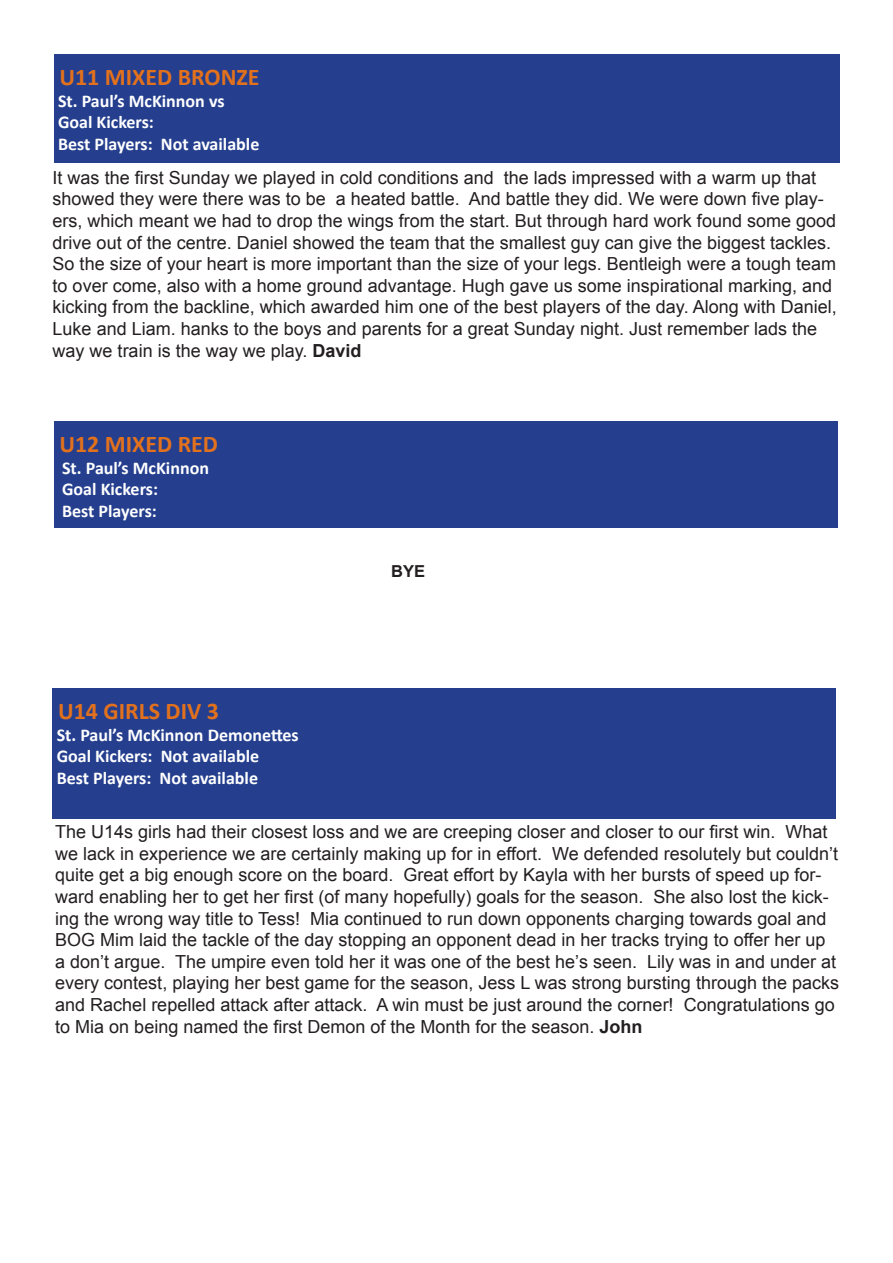
<style>
.page{position:relative;width:893px;height:1263px;background:#fff}
.page>*{position:absolute;margin:0;border:0;box-sizing:border-box;transform-origin:0 0}
.t1{font:700 24px "Calibri";color:#e2711d}
.t2{font:18px/21.6px "Arial";color:#231f20}
.t3{font:700 18px/21.6px "Calibri";color:#fff}
.t4{font:700 16.5px "Arial";color:#231f20}
.s1{font-weight:700}
</style>
<div class="page">
<div style="left:54px;top:54px;width:786px;height:108px;background:#253f8e"></div>
<div style="left:54px;top:421px;width:783px;height:107px;background:#253f8e"></div>
<div style="left:53px;top:688px;width:783px;height:131px;background:#253f8e"></div>
<h1 class="t1" style="left:59px;top:62px;width:202px">U11 MIXED BRONZE</h1>
<p class="t3" style="left:58px;top:90px;width:203px">St. Paul’s McKinnon vs<br>Goal Kickers:<br>Best Players: Not available</p>
<p class="t2" style="left:53px;top:167px;width:786px">It was the first Sunday we played in cold conditions and the lads impressed with a warm up that showed they were there was to be a heated battle. And battle they did. We were down five play&shy;ers, which meant we had to drop the wings from the start. But through hard work found some good drive out of the centre. Daniel showed the team that the smallest guy can give the biggest tackles.<br>So the size of your heart is more important than the size of your legs. Bentleigh were a tough team to over come, also with a home ground advantage. Hugh gave us some inspirational marking, and kicking from the backline, which awarded him one of the best players of the day. Along with Daniel, Luke and Liam. hanks to the boys and parents for a great Sunday night. Just remember lads the way we train is the way we play. <span class="s1">David</span></p>
<h1 class="t1" style="left:59px;top:429px;width:160px">U12 MIXED RED</h1>
<p class="t3" style="left:62px;top:457px;width:148px">St. Paul’s McKinnon<br>Goal Kickers:<br>Best Players:</p>
<h1 class="t1" style="left:58px;top:696px;width:162px">U14 GIRLS DIV 3</h1>
<p class="t3" style="left:57px;top:724px;width:244px">St. Paul’s McKinnon Demonettes<br>Goal Kickers: Not available<br>Best Players: Not available</p>
<p class="t4" style="left:391px;top:561px;width:35px">BYE</p>
<p class="t2" style="left:55px;top:821px;width:785px">The U14s girls had their closest loss and we are creeping closer and closer to our first win. What we lack in experience we are certainly making up for in effort. We defended resolutely but couldn’t quite get a big enough score on the board. Great effort by Kayla with her bursts of speed up for&shy;ward enabling her to get her first (of many hopefully) goals for the season. She also lost the kick&shy;ing the wrong way title to Tess! Mia continued to run down opponents charging towards goal and BOG Mim laid the tackle of the day stopping an opponent dead in her tracks trying to offer her up a don’t argue. The umpire even told her it was one of the best he’s seen. Lily was in and under at every contest, playing her best game for the season, Jess L was strong bursting through the packs and Rachel repelled attack after attack. A win must be just around the corner! Congratulations go to Mia on being named the first Demon of the Month for the season. <span class="s1">John</span></p>
</div>
